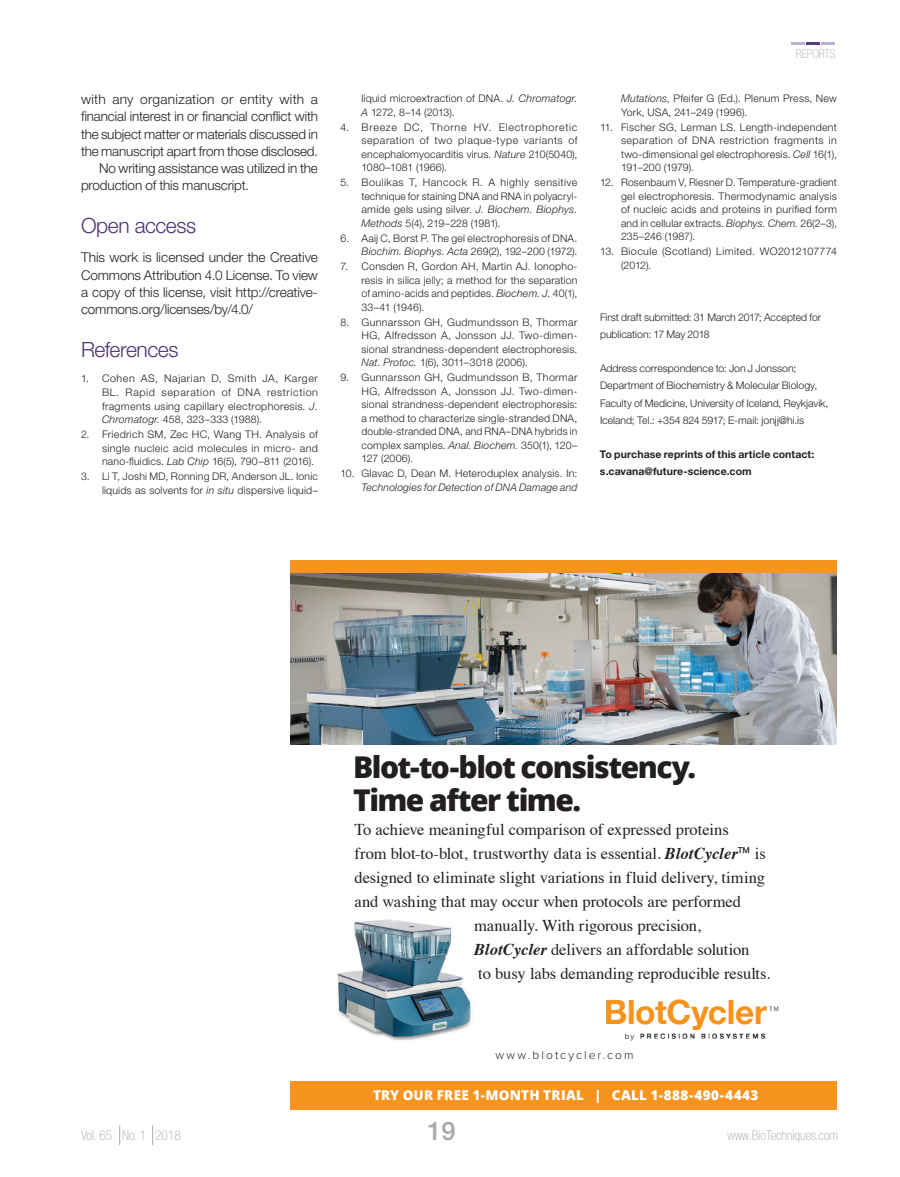
<style>
.page{position:relative;width:900px;height:1177px;background:#fff}
.page>*{position:absolute;margin:0;border:0;box-sizing:border-box;transform-origin:0 0}
.t1{font:700 33.45px "Helvetica Neue";letter-spacing:-.01em;color:#f7931d}
.t2{font:800 30px/33px "Open Sans";letter-spacing:-.05em;color:#231f20}
.t3{font:500 25.5px "Helvetica Neue LT Std";color:#a8a9ad}
.t4{font:300 21px "Helvetica Neue LT Std";letter-spacing:-.02em;color:#4e3178}
.t5{font:16.5px "Times";letter-spacing:-.005em;color:#231f20}
.t6{font:300 13.5px/17.2px "Helvetica Neue LT Std";letter-spacing:-.01em;color:#231f20;text-align:justify}
.t7{font:800 13.5px "Open Sans";letter-spacing:.025em;color:#fff}
.t8{font:100 condensed 13.5px "Helvetica Neue LT Std";color:#a8a9ad}
.t9{font:300 13.5px "Helvetica Neue LT Std";letter-spacing:.02em;color:#231f20}
.t10{font:300 12px "Proxima Nova";letter-spacing:.17em;color:#231f20}
.t11{font:100 condensed 12px "Helvetica Neue LT Std";color:#a8a9ad}
.t12{font:300 10.5px/13.5px "Helvetica Neue LT Std";letter-spacing:.015em;color:#231f20;text-align:justify}
.t13{font:700 10.5px/17.2px "Helvetica Neue LT Std";letter-spacing:.01em;color:#231f20}
.t14{font:italic 300 10.5px "Helvetica Neue LT Std";letter-spacing:.015em;color:#231f20}
.t15{font:700 7.5px "Helvetica Neue";color:#231f20}
.t16{font:7.5px "Helvetica Neue";color:#283b4f}
.s1{font-style:italic}
.s2{font-weight:700;font-style:italic}
.s3{font-family:"Open Sans"}
.s4{color:#fff}
</style>
<div class="page">
<hr style="left:791px;top:42px;width:14px;height:3px;background:#bdb2cf">
<hr style="left:806px;top:42px;width:14px;height:3px;background:#583a87">
<hr style="left:821px;top:42px;width:14px;height:3px;background:#bdb2cf">
<svg style="left:152px;top:1125px;width:1px;height:20px"></svg>
<svg style="left:119px;top:1125px;width:1px;height:20px"></svg>
<img style="left:337px;top:919px;width:135px;height:122px">
<div style="left:290px;top:560px;width:547px;height:28px;background:#f79420"></div>
<div style="left:290px;top:1080px;width:547px;height:29px;background:#f79420"></div>
<img style="left:290px;top:573px;width:547px;height:172px">
<p class="t9" style="left:81px;top:91px;width:238px">with any organization or entity with a</p>
<p class="t6" style="left:81px;top:108px;width:239px">financial interest in or financial conflict with</p>
<p class="t6" style="left:81px;top:125px;width:238px">the subject matter or materials discussed in</p>
<p class="t6" style="left:81px;top:142px;width:238px">the manuscript apart from those disclosed.</p>
<p class="t6" style="left:99px;top:159px;width:220px">No writing assistance was utilized in the</p>
<p class="t6" style="left:81px;top:177px;width:170px">production of this manuscript.</p>
<h3 class="t4" style="left:81px;top:213px;width:117px">Open access</h3>
<p class="t6" style="left:81px;top:249px;width:238px">This work is licensed under the Creative Commons Attribution 4.0 License. To view a copy of this license, visit http://creative&shy;commons.org/licenses/by/4.0/</p>
<h3 class="t4" style="left:81px;top:337px;width:99px">References</h3>
<p class="t12" style="left:102px;top:372px;width:218px;text-indent:-21px">1. Cohen AS , Najarian D , Smith JA , Karger BL . Rapid separation of DNA restriction fragments using capillary electrophoresis . <span class="s1">J.<br>Chromatogr.</span> 458 , 323 – 333 ( 1988 ).</p>
<p class="t12" style="left:102px;top:427px;width:218px;text-indent:-21px">2. Friedrich SM , Zec HC , Wang TH . Analysis of single nucleic acid molecules in micro- and nano-fluidics . <span class="s1">Lab Chip</span> 16 ( 5 ), 790 – 811 ( 2016 ).</p>
<p class="t12" style="left:81px;top:469px;width:238px;text-align:right">3. Li T , Joshi MD , Ronning DR , Anderson JL . Ionic liquids as solvents for <span class="s1">in situ</span> dispersive liquid–</p>
<p class="t12" style="left:362px;top:91px;width:218px">liquid microextraction of DNA . <span class="s1">J. Chromatogr.<br>A</span> 1272 , 8 – 14 ( 2013 ).</p>
<p class="t12" style="left:362px;top:120px;width:217px;text-indent:-21px">4. Breeze DC , Thorne HV . Electrophoretic separation of two plaque-type variants of encephalomyocarditis virus . <span class="s1">Nature</span> 210 ( 5040 ), 1080 – 1081 ( 1966 ).</p>
<p class="t12" style="left:362px;top:175px;width:218px;text-indent:-21px">5. Boulikas T , Hancock R . A highly sensitive technique for staining DNA and RNA in polyacryl&shy;amide gels using silver . <span class="s1">J. Biochem. Biophys.<br>Methods</span> 5 ( 4 ), 219 – 228 ( 1981 ).</p>
<p class="t12" style="left:340px;top:231px;width:238px;text-align:right">6. Aaij C , Borst P . The gel electrophoresis of DNA .<br><span class="s1">Biochim. Biophys. Acta</span> 269 ( 2 ), 192 – 200 ( 1972 ).</p>
<p class="t12" style="left:362px;top:259px;width:218px;text-indent:-21px">7. Consden R , Gordon AH , Martin AJ . Ionopho&shy;resis in silica jelly; a method for the separation of amino-acids and peptides . <span class="s1">Biochem. J.</span> 40 ( 1 ), 33 – 41 ( 1946 ).</p>
<p class="t12" style="left:362px;top:315px;width:218px;text-indent:-21px">8. Gunnarsson GH , Gudmundsson B , Thormar HG , Alfredsson A , Jonsson JJ . Two-dimen&shy;sional strandness-dependent electrophoresis .<br><span class="s1">Nat. Protoc.</span> 1 ( 6 ), 3011 – 3018 ( 2006 ).</p>
<p class="t12" style="left:362px;top:370px;width:218px;text-indent:-21px">9. Gunnarsson GH , Gudmundsson B , Thormar HG , Alfredsson A , Jonsson JJ . Two-dimen&shy;sional strandness-dependent electrophoresis: a method to characterize single-stranded DNA, double-stranded DNA, and RNA–DNA hybrids in complex samples . <span class="s1">Anal. Biochem.</span> 350 ( 1 ), 120 – 127 ( 2006 ).</p>
<p class="t12" style="left:340px;top:466px;width:238px">10. Glavac D , Dean M . Heteroduplex analysis . In :</p>
<p class="t14" style="left:362px;top:481px;width:217px">Technologies for Detection of DNA Damage and</p>
<p class="t11" style="left:796px;top:47px;width:41px">REPORTS</p>
<p class="t12" style="left:621px;top:91px;width:217px"><span class="s1">Mutations</span> , Pfeifer G ( Ed. ). Plenum Press , New<br>York, USA, 241 – 249 ( 1996 ).</p>
<p class="t12" style="left:621px;top:120px;width:218px;text-indent:-21px">11. Fischer SG , Lerman LS . Length-independent separation of DNA restriction fragments in two-dimensional gel electrophoresis . <span class="s1">Cell</span> 16 ( 1 ), 191 – 200 ( 1979 ).</p>
<p class="t12" style="left:621px;top:175px;width:218px;text-indent:-21px">12. Rosenbaum V , Riesner D . Temperature-gradient gel electrophoresis. Thermodynamic analysis of nucleic acids and proteins in purified form and in cellular extracts . <span class="s1">Biophys. Chem.</span> 26 ( 2–3 ), 235 – 246 ( 1987 ).</p>
<p class="t12" style="left:621px;top:244px;width:218px;text-indent:-21px">13. Biocule (Scotland) Limited . WO2012107774 ( 2012 ).</p>
<p class="t12" style="left:600px;top:308px;width:223px;line-height:17.2px">First draft submitted: 31 March 2017 ; Accepted for publication: 17 May 2018</p>
<p class="t12" style="left:600px;top:359px;width:230px;line-height:17.2px;text-align:left">Address correspondence to: Jon J Jonsson ; Department of Biochemistry &amp; Molecular Biology, Faculty of Medicine, University of Iceland, Reykjavik, Iceland; Tel.: + 354 824 5917 ; E-mail: jonjj@hi.is</p>
<p class="t13" style="left:600px;top:445px;width:216px">To purchase reprints of this article contact: s.cavana@future-science.com</p>
<h2 class="t2" style="left:353px;top:749px;width:344px">Blot-to-blot consistency.<br>Time after time.</h2>
<h3 class="t5" style="left:354px;top:814px;width:376px">To achieve meaningful comparison of expressed proteins</h3>
<h3 class="t5" style="left:354px;top:838px;width:413px">from blot-to-blot, trustworthy data is essential. <span class="s2">BlotCycler</span><span class="s3">™</span> is</h3>
<h3 class="t5" style="left:354px;top:862px;width:412px">designed to eliminate slight variations in fluid delivery, timing</h3>
<h3 class="t5" style="left:354px;top:886px;width:388px">and washing that may occur when protocols are performed</h3>
<h3 class="t5" style="left:474px;top:910px;width:228px">manually. With rigorous precision,</h3>
<h3 class="t5" style="left:474px;top:934px;width:277px"><span class="s2">BlotCycler</span> delivers an affordable solution</h3>
<h3 class="t5" style="left:478px;top:958px;width:294px">to busy labs demanding reproducible results.</h3>
<h1 class="t1" style="left:604px;top:985px;width:165px">BlotCycler</h1>
<p class="t16" style="left:625px;top:1030px;width:11px">by</p>
<p class="t15" style="left:640px;top:1031px;width:127px;rotate:-1deg">PRECISION BIOSYSTEMS</p>
<p class="t10" style="left:495px;top:1048px;width:140px">www.blotcycler.com</p>
<p class="t7" style="left:373px;top:1085px;width:387px">TRY OUR FREE 1-MONTH TRIAL | CALL 1-888-490-4443</p>
<p class="t8" style="left:81px;top:1128px;width:101px">Vol. 65 <span class="s4">|</span> No. 1 2018</p>
<h3 class="t3" style="left:427px;top:1116px;width:30px">19</h3>
<p class="t8" style="left:727px;top:1128px;width:112px">www.BioTechniques.com</p>
</div>
